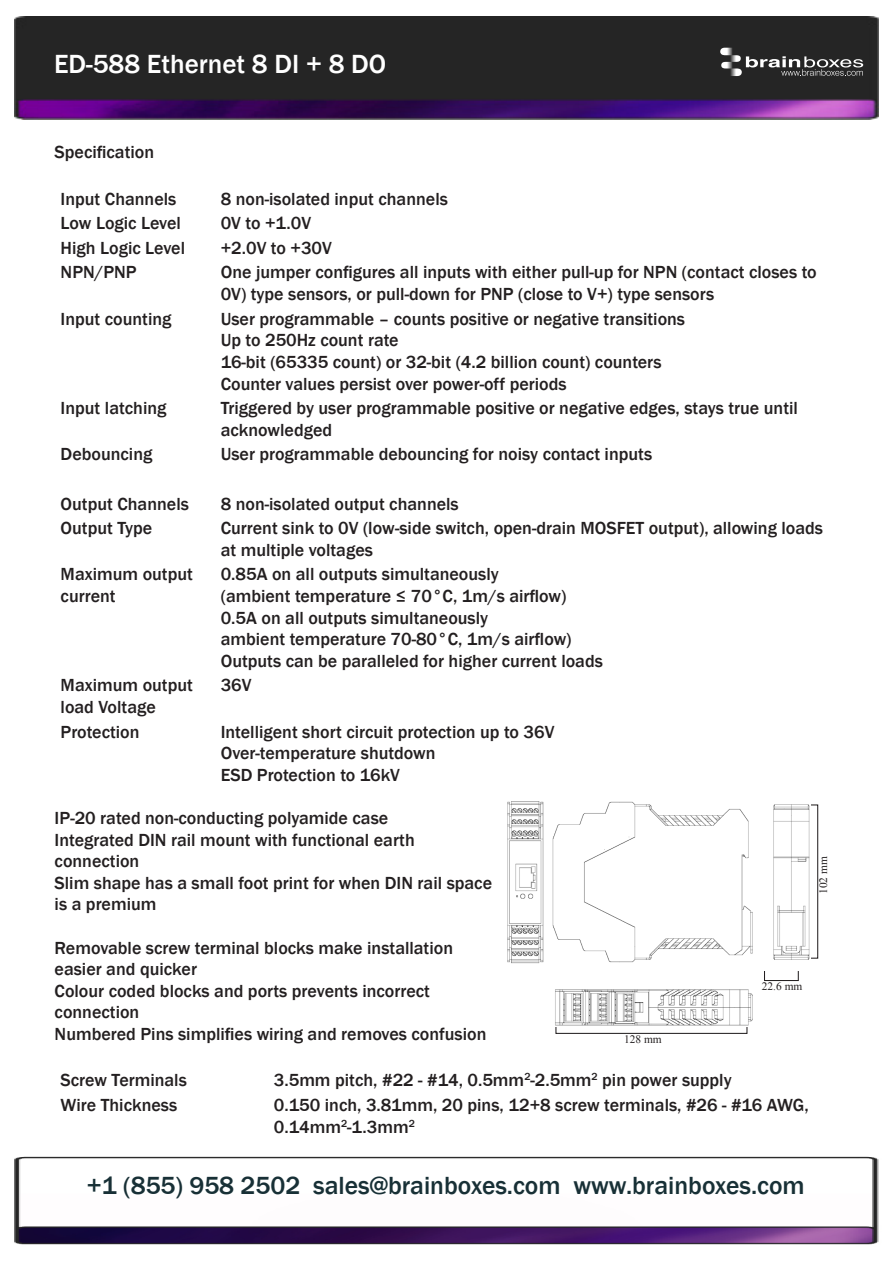
<style>
.page{position:relative;width:893px;height:1263px;background:#fff}
.page>*{position:absolute;margin:0;border:0;box-sizing:border-box;transform-origin:0 0}
.t1{font:500 27px "Franklin Gothic";color:#fff}
.t2{font:500 25.5px "Franklin Gothic";color:#183036}
.t3{font:500 18px/21.6px "Franklin Gothic";color:#231f20}
.t4{font:11.4px "Times New Roman";color:#231f20}
</style>
<div class="page">
<img style="left:14px;top:1156px;width:865px;height:89px">
<img style="left:15px;top:16px;width:863px;height:104px">
<svg style="left:720px;top:48px;width:143px;height:28px;background:#515151"></svg>
<div style="left:555px;top:1020px;width:192px;height:14px;border:1px solid #231f20"></div>
<div style="left:800px;top:804px;width:18px;height:155px;border:1px solid #231f20"></div>
<img style="left:507px;top:801px;width:303px;height:226px">
<div style="left:764px;top:967px;width:35px;height:14px;border:1px solid #231f20"></div>
<hr style="left:762px;top:966px;width:39px;height:4px;background:#fff">
<p class="t1" style="left:54px;top:47px;width:334px">ED-588 Ethernet 8 DI + 8 DO</p>
<p class="t3" style="left:55px;top:142px;width:101px">Specification</p>
<p class="t3" style="left:61px;top:188px;width:117px">Input Channels</p>
<p class="t3" style="left:221px;top:188px;width:229px">8 non-isolated input channels</p>
<p class="t3" style="left:61px;top:213px;width:122px">Low Logic Level</p>
<p class="t3" style="left:221px;top:213px;width:92px">0V to +1.0V</p>
<p class="t3" style="left:61px;top:237px;width:126px">High Logic Level</p>
<p class="t3" style="left:221px;top:237px;width:113px">+2.0V to +30V</p>
<p class="t3" style="left:61px;top:262px;width:78px">NPN/PNP</p>
<p class="t3" style="left:221px;top:262px;width:597px">One jumper configures all inputs with either pull-up for NPN (contact closes to<br>0V) type sensors, or pull-down for PNP (close to V+) type sensors</p>
<p class="t3" style="left:61px;top:308px;width:112px">Input counting</p>
<p class="t3" style="left:221px;top:308px;width:466px">User programmable – counts positive or negative transitions</p>
<p class="t3" style="left:221px;top:330px;width:179px">Up to 250Hz count rate</p>
<p class="t3" style="left:221px;top:351px;width:442px">16-bit (65335 count) or 32-bit (4.2 billion count) counters</p>
<p class="t3" style="left:221px;top:373px;width:347px">Counter values persist over power-off periods</p>
<p class="t3" style="left:61px;top:397px;width:107px">Input latching</p>
<p class="t3" style="left:221px;top:397px;width:579px">Triggered by user programmable positive or negative edges, stays true until acknowledged</p>
<p class="t3" style="left:61px;top:444px;width:93px">Debouncing</p>
<p class="t3" style="left:221px;top:444px;width:433px">User programmable debouncing for noisy contact inputs</p>
<p class="t3" style="left:61px;top:493px;width:130px">Output Channels</p>
<p class="t3" style="left:221px;top:493px;width:240px">8 non-isolated output channels</p>
<p class="t3" style="left:61px;top:517px;width:93px">Output Type</p>
<p class="t3" style="left:221px;top:517px;width:604px">Current sink to 0V (low-side switch, open-drain MOSFET output), allowing loads at multiple voltages</p>
<p class="t3" style="left:61px;top:564px;width:134px">Maximum output current</p>
<p class="t3" style="left:221px;top:564px;width:279px">0.85A on all outputs simultaneously</p>
<p class="t3" style="left:221px;top:585px;width:347px">(ambient temperature ≤ 70°C, 1m/s airflow)</p>
<p class="t3" style="left:221px;top:607px;width:269px">0.5A on all outputs simultaneously</p>
<p class="t3" style="left:221px;top:628px;width:352px">ambient temperature 70-80°C, 1m/s airflow)</p>
<p class="t3" style="left:221px;top:650px;width:384px">Outputs can be paralleled for higher current loads</p>
<p class="t3" style="left:61px;top:675px;width:134px">Maximum output load Voltage</p>
<p class="t3" style="left:221px;top:675px;width:32px">36V</p>
<p class="t3" style="left:61px;top:721px;width:80px">Protection</p>
<p class="t3" style="left:221px;top:721px;width:335px">Intelligent short circuit protection up to 36V</p>
<p class="t3" style="left:221px;top:742px;width:216px">Over-temperature shutdown</p>
<p class="t3" style="left:221px;top:764px;width:181px">ESD Protection to 16kV</p>
<p class="t3" style="left:55px;top:807px;width:335px">IP-20 rated non-conducting polyamide case</p>
<p class="t3" style="left:55px;top:829px;width:362px">Integrated DIN rail mount with functional earth connection</p>
<p class="t3" style="left:55px;top:872px;width:439px">Slim shape has a small foot print for when DIN rail space is a premium</p>
<p class="t3" style="left:55px;top:937px;width:400px">Removable screw terminal blocks make installation easier and quicker</p>
<p class="t3" style="left:55px;top:980px;width:377px">Colour coded blocks and ports prevents incorrect connection</p>
<p class="t3" style="left:55px;top:1023px;width:433px">Numbered Pins simplifies wiring and removes confusion</p>
<p class="t3" style="left:61px;top:1069px;width:128px">Screw Terminals</p>
<p class="t3" style="left:274px;top:1069px;width:459px">3.5mm pitch, #22 - #14, 0.5mm<sup>2</sup>-2.5mm<sup>2</sup> pin power supply</p>
<p class="t3" style="left:61px;top:1094px;width:118px">Wire Thickness</p>
<p class="t3" style="left:274px;top:1094px;width:536px">0.150 inch, 3.81mm, 20 pins, 12+8 screw terminals, #26 - #16 AWG,<br>0.14mm<sup>2</sup>-1.3mm<sup>2</sup></p>
<p class="t4" style="left:762px;top:978px;width:42px">22.6 mm</p>
<p class="t4" style="left:624px;top:1031px;width:39px">128 mm</p>
<p class="t4" style="left:815px;top:894px;width:39px;rotate:-90deg">102 mm</p>
<h2 class="t2" style="left:87px;top:1169px;width:719px">+1 (855) 958 2502 sales@brainboxes.com www.brainboxes.com</h2>
</div>
